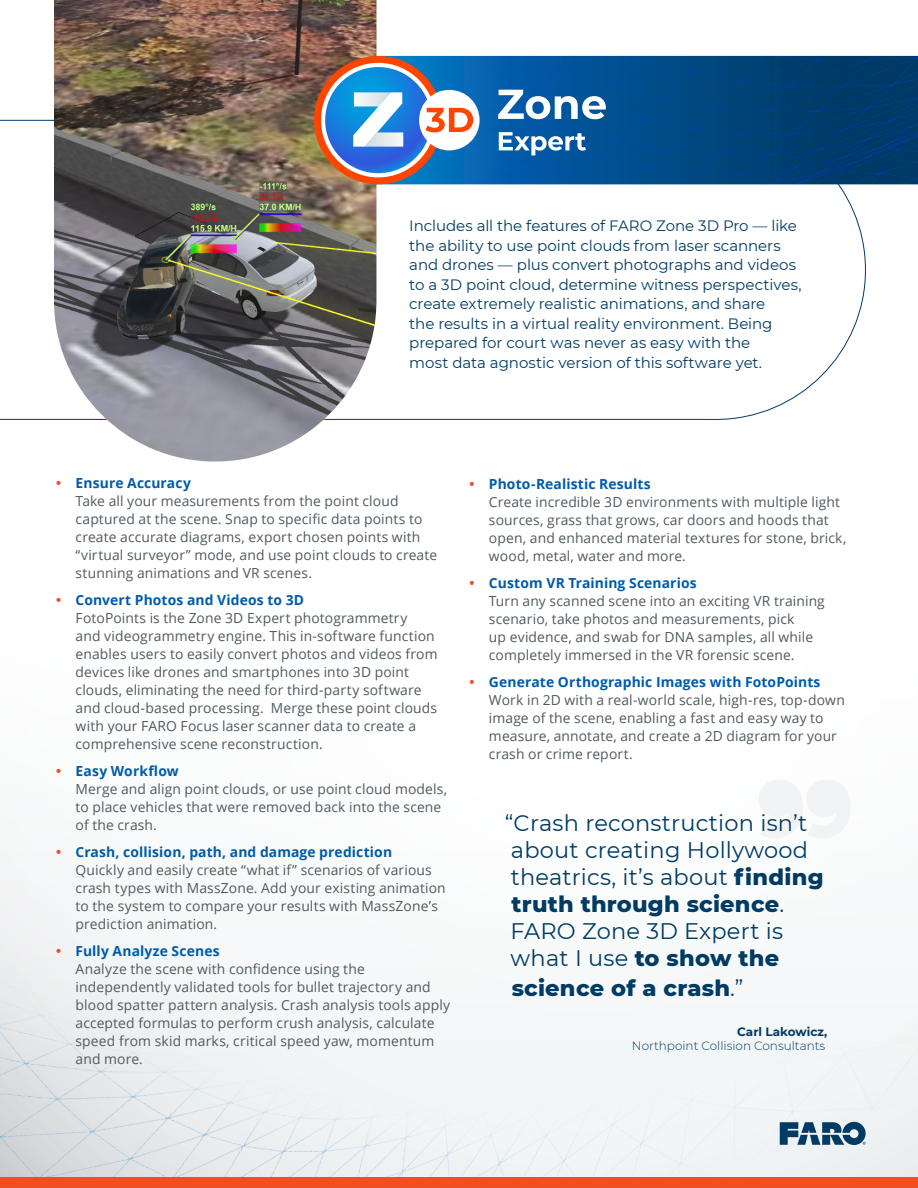
<style>
.page{position:relative;width:918px;height:1188px;background:#fff}
.page>*{position:absolute;margin:0;border:0;box-sizing:border-box;transform-origin:0 0}
.Header_1{font:22.5px/27px "Montserrat";letter-spacing:.01em;color:#003b64}
.Header_1-2{font:800 22.5px "Montserrat";letter-spacing:.01em;color:#003b64}
.Body_Text{font:15px/19.5px "Montserrat";letter-spacing:-.005em;color:#003b64}
.t1{font:13.8px/18px "Open Sans";letter-spacing:.01em;color:#4f5a60}
.Header_1-3{font:300 12px/14.4px "Montserrat";color:#003b64;text-align:right}
.s1{font-weight:700;color:#005baa}
.s2{font-weight:800}
.s3{font-weight:400}
.s4{font-weight:700}
</style>
<div class="page">
<img style="left:0;top:851px;width:918px;height:326px">
<svg style="left:780px;top:1122px;width:86px;height:23px"></svg>
<div style="left:0;top:1177px;width:918px;height:11px;background:#f04e23"></div>
<svg style="left:0;top:120px;width:866px;height:300px"></svg>
<img style="left:54px;top:0;width:322px;height:462px">
<svg style="left:473px;top:56px;width:445px;height:128px;background:#004782"></svg>
<svg style="left:498px;top:90px;width:108px;height:29px"></svg>
<svg style="left:499px;top:132px;width:87px;height:23px"></svg>
<svg style="left:419px;top:90px;width:61px;height:60px"></svg>
<svg style="left:314px;top:56px;width:159px;height:128px"></svg>
<svg style="left:759px;top:780px;width:91px;height:58px"></svg>
<svg style="left:57px;top:851px;width:4px;height:3px"></svg>
<svg style="left:57px;top:949px;width:4px;height:4px"></svg>
<p class="Body_Text" style="left:409px;top:215px;width:394px">Includes all the features of FARO Zone 3D Pro — like the ability to use point clouds from laser scanners and drones — plus convert photographs and videos to a 3D point cloud, determine witness perspectives, create extremely realistic animations, and share<br>the results in a virtual reality environment. Being prepared for court was never as easy with the<br>most data agnostic version of this software yet.</p>
<p class="t1" style="left:76px;top:473px;width:363px"><span class="s1">Ensure Accuracy<br></span>Take all your measurements from the point cloud captured at the scene. Snap to specific data points to create accurate diagrams, export chosen points with “virtual surveyor” mode, and use point clouds to create stunning animations and VR scenes.</p>
<p class="t1" style="left:76px;top:590px;width:364px"><span class="s1">Convert Photos and Videos to 3D<br></span>FotoPoints is the Zone 3D Expert photogrammetry<br>and videogrammetry engine. This in-software function enables users to easily convert photos and videos from devices like drones and smartphones into 3D point clouds, eliminating the need for third-party software and cloud-based processing. Merge these point clouds with your FARO Focus laser scanner data to create a comprehensive scene reconstruction.</p>
<p class="t1" style="left:76px;top:762px;width:373px"><span class="s1">Easy Workflow<br></span>Merge and align point clouds, or use point cloud models, to place vehicles that were removed back into the scene of the crash.</p>
<p class="t1" style="left:76px;top:843px;width:372px"><span class="s1">Crash, collision, path, and damage prediction<br></span>Quickly and easily create “what if” scenarios of various crash types with MassZone. Add your existing animation to the system to compare your results with MassZone’s prediction animation.</p>
<p class="t1" style="left:76px;top:942px;width:376px"><span class="s1">Fully Analyze Scenes<br></span>Analyze the scene with confidence using the independently validated tools for bullet trajectory and blood spatter pattern analysis. Crash analysis tools apply accepted formulas to perform crush analysis, calculate speed from skid marks, critical speed yaw, momentum and more.</p>
<p class="t1" style="left:489px;top:475px;width:359px"><span class="s1">Photo-Realistic Results<br></span>Create incredible 3D environments with multiple light sources, grass that grows, car doors and hoods that open, and enhanced material textures for stone, brick, wood, metal, water and more.</p>
<p class="t1" style="left:489px;top:574px;width:337px"><span class="s1">Custom VR Training Scenarios<br></span>Turn any scanned scene into an exciting VR training scenario, take photos and measurements, pick<br>up evidence, and swab for DNA samples, all while completely immersed in the VR forensic scene.</p>
<p class="t1" style="left:489px;top:673px;width:357px"><span class="s1">Generate Orthographic Images with FotoPoints </span>Work in 2D with a real-world scale, high-res, top-down image of the scene, enabling a fast and easy way to measure, annotate, and create a 2D diagram for your crash or crime report.</p>
<p class="Header_1" style="left:505px;top:809px;width:320px">“Crash reconstruction isn’t about creating Hollywood theatrics, it’s about <span class="s2">finding truth through science</span>.<br>FARO Zone 3D Expert is what I use <span class="s2">to show the</span></p>
<p class="Header_1-2" style="left:512px;top:972px;width:233px">science of a crash<span class="s3">.”</span></p>
<p class="Header_1-3" style="left:632px;top:1024px;width:197px"><span class="s4">Carl Lakowicz,<br></span>Northpoint Collision Consultants</p>
</div>
